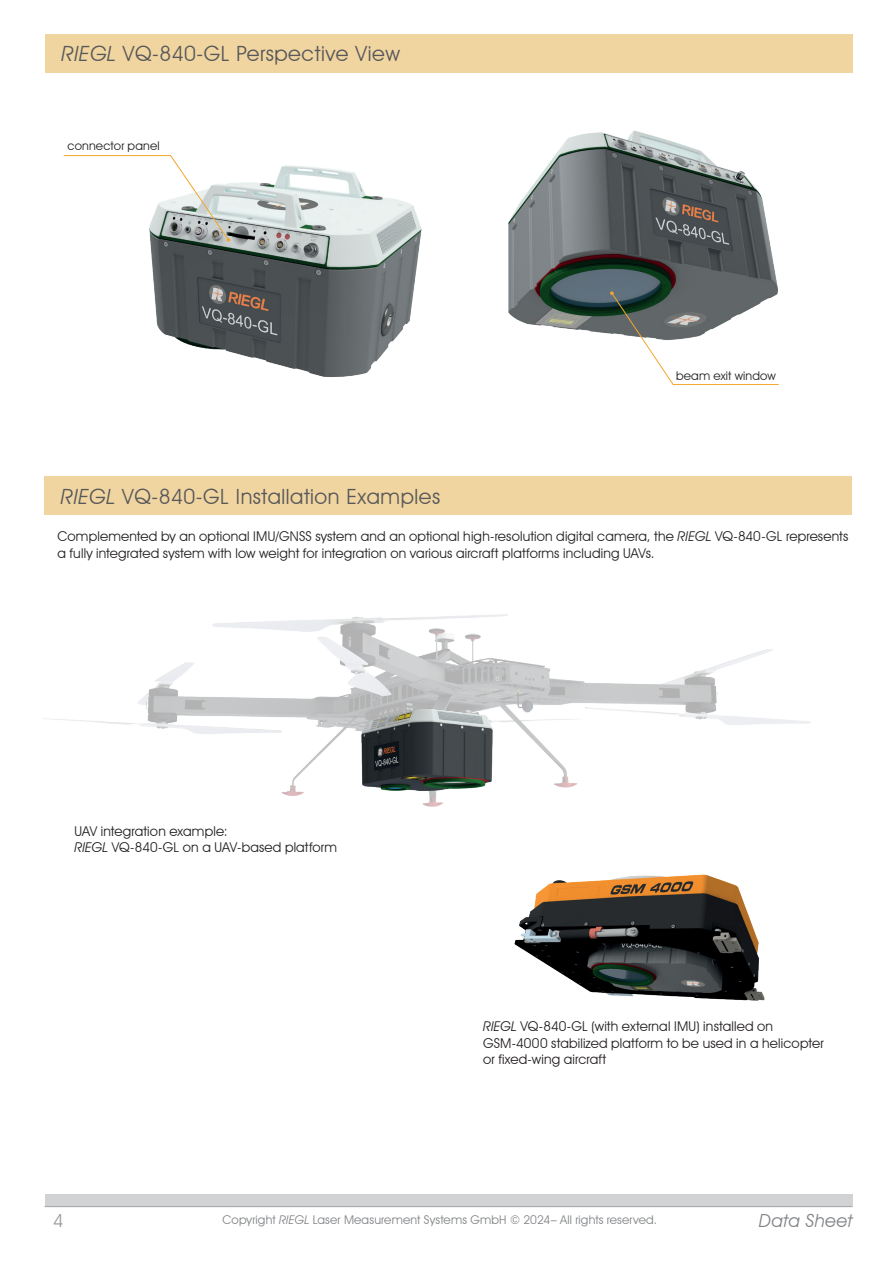
<style>
.page{position:relative;width:893px;height:1263px;background:#fff}
.page>*{position:absolute;margin:0;border:0;box-sizing:border-box;transform-origin:0 0}
.t1{font:21px "Avant Garde IT Cby BT";letter-spacing:.025em;color:#57585a}
.t2{font:italic 18px "Avant Garde IT Cby BT";letter-spacing:.02em;color:#808285}
.t3{font:18px "Avant Garde IT Cby BT";color:#97999c}
.t4{font:13.5px/16.5px "Avant Garde IT Cby BT";letter-spacing:.01em;color:#231f20}
.t5{font:12px "Avant Garde IT Cby BT";letter-spacing:.015em;color:#808285}
.t6{font:12px "Avant Garde IT Cby BT";letter-spacing:.015em;color:#231f20}
.s1{font-style:italic}
</style>
<div class="page">
<img style="left:150px;top:165px;width:272px;height:212px">
<img style="left:508px;top:130px;width:270px;height:204px">
<svg style="left:63px;top:155px;width:167px;height:87px"></svg>
<svg style="left:610px;top:291px;width:169px;height:94px"></svg>
<hr style="left:45px;top:1205px;width:808px;height:2px;background:#a8a9ad">
<div style="left:45px;top:1194px;width:808px;height:11px;background:#d1d2d4"></div>
<div style="left:45px;top:34px;width:808px;height:38px;background:#f1d5a1"></div>
<div style="left:44px;top:476px;width:808px;height:39px;background:#f1d5a1"></div>
<img style="left:514px;top:882px;width:251px;height:119px">
<img style="left:44px;top:614px;width:767px;height:268px">
<h1 class="t1" style="left:62px;top:41px;width:340px"><span class="s1">RIEGL</span> VQ-840-GL Perspective View</h1>
<p class="t6" style="left:67px;top:139px;width:94px">connector panel</p>
<h1 class="t1" style="left:61px;top:483px;width:381px"><span class="s1">RIEGL</span> VQ-840-GL Installation Examples</h1>
<p class="t6" style="left:676px;top:368px;width:101px">beam exit window</p>
<p class="t4" style="left:57px;top:528px;width:792px">Complemented by an optional IMU/GNSS system and an optional high-resolution digital camera, the <span class="s1">RIEGL</span> VQ-840-GL represents a fully integrated system with low weight for integration on various aircraft platforms including UAVs.</p>
<p class="t4" style="left:74px;top:822px;width:264px">UAV integration example:<br><span class="s1">RIEGL</span> VQ-840-GL on a UAV-based platform</p>
<h2 class="t3" style="left:53px;top:1210px;width:12px">4</h2>
<p class="t4" style="left:483px;top:1018px;width:342px"><span class="s1">RIEGL</span> VQ-840-GL (with external IMU) installed on<br>GSM-4000 stabilized platform to be used in a helicopter or fixed-wing aircraft</p>
<p class="t5" style="left:222px;top:1212px;width:436px">Copyright <span class="s1">RIEGL</span> Laser Measurement Systems GmbH © 2024– All rights reserved.</p>
<h2 class="t2" style="left:759px;top:1210px;width:95px">Data Sheet</h2>
</div>
